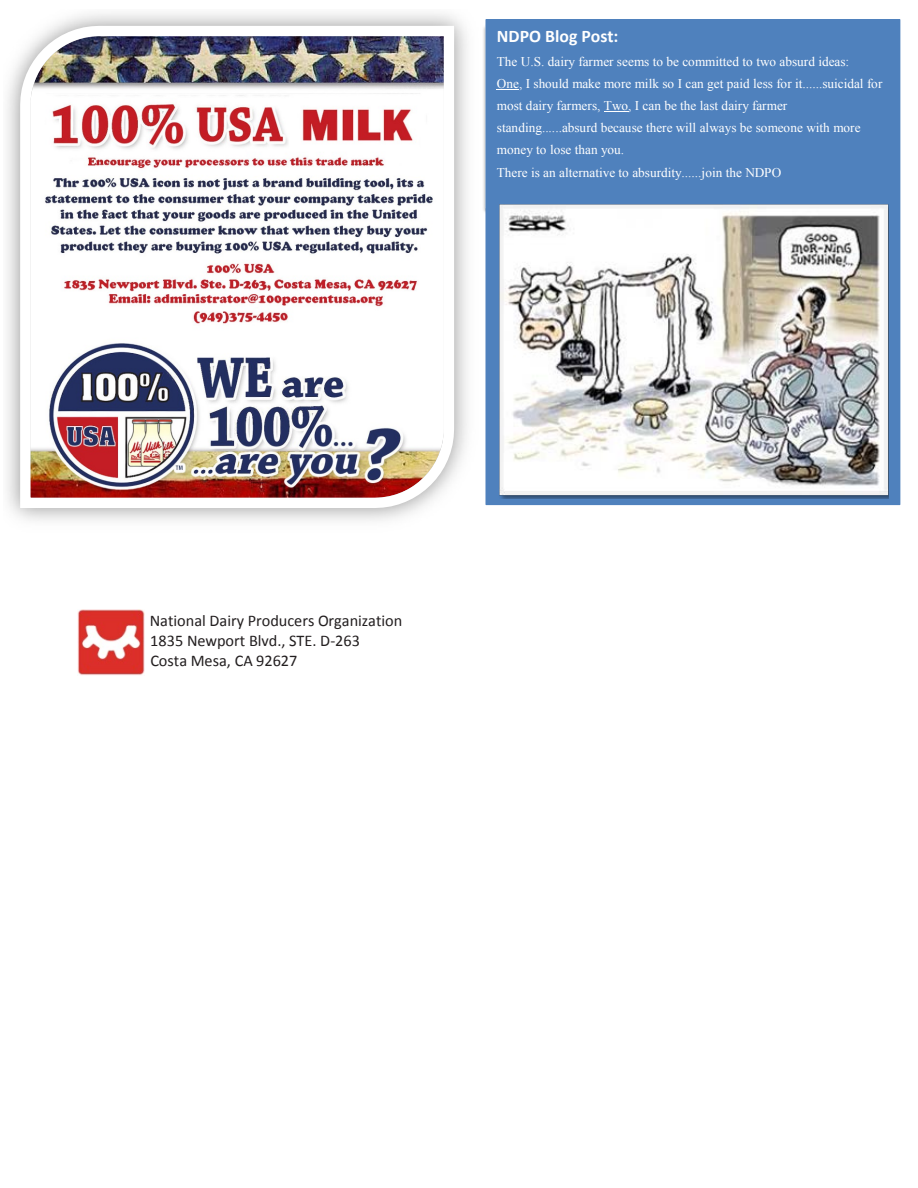
<style>
.page{position:relative;width:918px;height:1188px;background:#fff}
.page>*{position:absolute;margin:0;border:0;box-sizing:border-box;transform-origin:0 0}
.t1{font:700 17.7px "Calibri";color:#fff}
.t2{font:16.35px/19.8px "Calibri";color:#231f20}
.t3{font:13.35px/22.2px "Times New Roman";color:#fff}
</style>
<div class="page">
<img style="left:78px;top:609px;width:67px;height:66px">
<div style="left:486px;top:20px;width:414px;height:485px;background:#4f81bd"></div>
<svg style="left:497px;top:89px;width:22px;height:1px"></svg>
<img style="left:499px;top:204px;width:390px;height:295px">
<img style="left:15px;top:20px;width:444px;height:493px">
<p class="t1" style="left:497px;top:25px;width:123px">NDPO Blog Post:</p>
<p class="t3" style="left:497px;top:50px;width:387px">The U.S. dairy farmer seems to be committed to two absurd ideas:<br>One, I should make more milk so I can get paid less for it......suicidal for most dairy farmers, Two, I can be the last dairy farmer standing......absurd because there will always be someone with more money to lose than you.<br>There is an alternative to absurdity......join the NDPO</p>
<p class="t2" style="left:150px;top:611px;width:254px">National Dairy Producers Organization<br>1835 Newport Blvd., STE. D-263<br>Costa Mesa, CA 92627</p>
</div>
